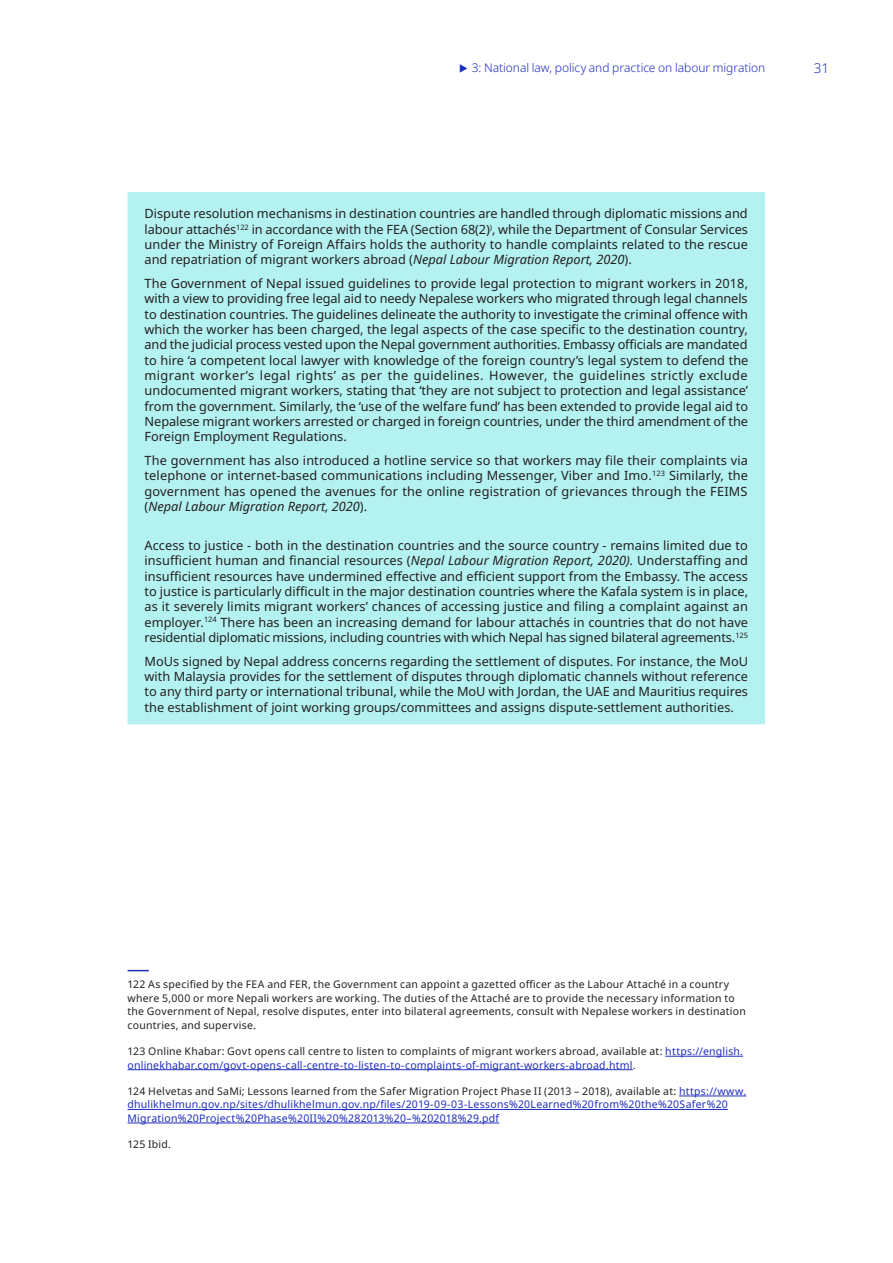
<style>
.page{position:relative;width:893px;height:1263px;background:#fff}
.page>*{position:absolute;margin:0;border:0;box-sizing:border-box;transform-origin:0 0}
.t1{font:300 13.5px "Noto Sans";color:#1e2dbe}
.Table_text_left_alig{font:12.75px/15.3px "Noto Sans";color:#231f20;text-align:justify}
.t2{font:300 12px "Noto Sans";letter-spacing:-.005em;color:#1e2dbe}
.Footnotes{font:10.5px/13.5px "Noto Sans";letter-spacing:.02em;color:#1e2dbe}
.Footnotes-2{font:10.5px/13.5px "Noto Sans";letter-spacing:.02em;color:#231f20}
.s1{font-style:italic}
.s2{color:#231f20}
</style>
<div class="page">
<div style="left:128px;top:192px;width:637px;height:532px;background:#b4f1f1"></div>
<svg style="left:128px;top:970px;width:21px;height:1px"></svg>
<hr style="left:665px;top:1056px;width:78px;height:1px;background:#1e2dbe">
<hr style="left:128px;top:1069px;width:505px;height:1px;background:#1e2dbe">
<hr style="left:679px;top:1096px;width:67px;height:1px;background:#1e2dbe">
<hr style="left:128px;top:1109px;width:600px;height:1px;background:#1e2dbe">
<hr style="left:128px;top:1123px;width:371px;height:1px;background:#1e2dbe">
<p class="t2" style="left:472px;top:60px;width:295px">3: National law, policy and practice on labour migration</p>
<p class="t1" style="left:814px;top:59px;width:17px">31</p>
<p class="Table_text_left_alig" style="left:145px;top:206px;width:605px">Dispute resolution mechanisms in destination countries are handled through diplomatic missions and labour attachés<sup>122</sup> in accordance with the FEA (Section 68(2)<sup>)</sup>, while the Department of Consular Services under the Ministry of Foreign Affairs holds the authority to handle complaints related to the rescue and repatriation of migrant workers abroad (<span class="s1">Nepal Labour Migration Report, 2020</span>).</p>
<p class="Table_text_left_alig" style="left:145px;top:276px;width:605px">The Government of Nepal issued guidelines to provide legal protection to migrant workers in 2018, with a view to providing free legal aid to needy Nepalese workers who migrated through legal channels to destination countries. The guidelines delineate the authority to investigate the criminal offence with which the worker has been charged, the legal aspects of the case specific to the destination country, and the judicial process vested upon the Nepal government authorities. Embassy officials are mandated to hire ‘a competent local lawyer with knowledge of the foreign country’s legal system to defend the migrant worker’s legal rights’ as per the guidelines. However, the guidelines strictly exclude undocumented migrant workers, stating that ‘they are not subject to protection and legal assistance’ from the government. Similarly, the ‘use of the welfare fund’ has been extended to provide legal aid to Nepalese migrant workers arrested or charged in foreign countries, under the third amendment of the Foreign Employment Regulations.</p>
<p class="Table_text_left_alig" style="left:145px;top:453px;width:605px">The government has also introduced a hotline service so that workers may file their complaints via telephone or internet-based communications including Messenger, Viber and Imo.<sup>123</sup> Similarly, the government has opened the avenues for the online registration of grievances through the FEIMS (<span class="s1">Nepal Labour Migration Report, 2020</span>).</p>
<p class="Table_text_left_alig" style="left:145px;top:538px;width:605px">Access to justice - both in the destination countries and the source country - remains limited due to insufficient human and financial resources (<span class="s1">Nepal Labour Migration Report, 2020).</span> Understaffing and insufficient resources have undermined effective and efficient support from the Embassy. The access to justice is particularly difficult in the major destination countries where the Kafala system is in place, as it severely limits migrant workers’ chances of accessing justice and filing a complaint against an employer.<sup>124</sup> There has been an increasing demand for labour attachés in countries that do not have residential diplomatic missions, including countries with which Nepal has signed bilateral agreements.<sup>125</sup></p>
<p class="Table_text_left_alig" style="left:145px;top:654px;width:605px">MoUs signed by Nepal address concerns regarding the settlement of disputes. For instance, the MoU with Malaysia provides for the settlement of disputes through diplomatic channels without reference to any third party or international tribunal, while the MoU with Jordan, the UAE and Mauritius requires the establishment of joint working groups/committees and assigns dispute-settlement authorities.</p>
<p class="Footnotes-2" style="left:128px;top:978px;width:620px">122 As specified by the FEA and FER, the Government can appoint a gazetted officer as the Labour Attaché in a country where 5,000 or more Nepali workers are working. The duties of the Attaché are to provide the necessary information to the Government of Nepal, resolve disputes, enter into bilateral agreements, consult with Nepalese workers in destination countries, and supervise.</p>
<p class="Footnotes" style="left:128px;top:1045px;width:617px"><span class="s2">123 Online Khabar: Govt opens call centre to listen to complaints of migrant workers abroad, available at:</span> https://english. onlinekhabar.com/govt-opens-call-centre-to-listen-to-complaints-of-migrant-workers-abroad.html<span class="s2">.</span></p>
<p class="Footnotes" style="left:128px;top:1084px;width:620px"><span class="s2">124 Helvetas and SaMi; Lessons learned from the Safer Migration Project Phase II (2013 – 2018), available at:</span> https://www. dhulikhelmun.gov.np/sites/dhulikhelmun.gov.np/files/2019-09-03-Lessons%20Learned%20from%20the%20Safer%20<br>Migration%20Project%20Phase%20II%20%282013%20–%202018%29.pdf</p>
<p class="Footnotes-2" style="left:128px;top:1138px;width:45px">125 Ibid.</p>
</div>
